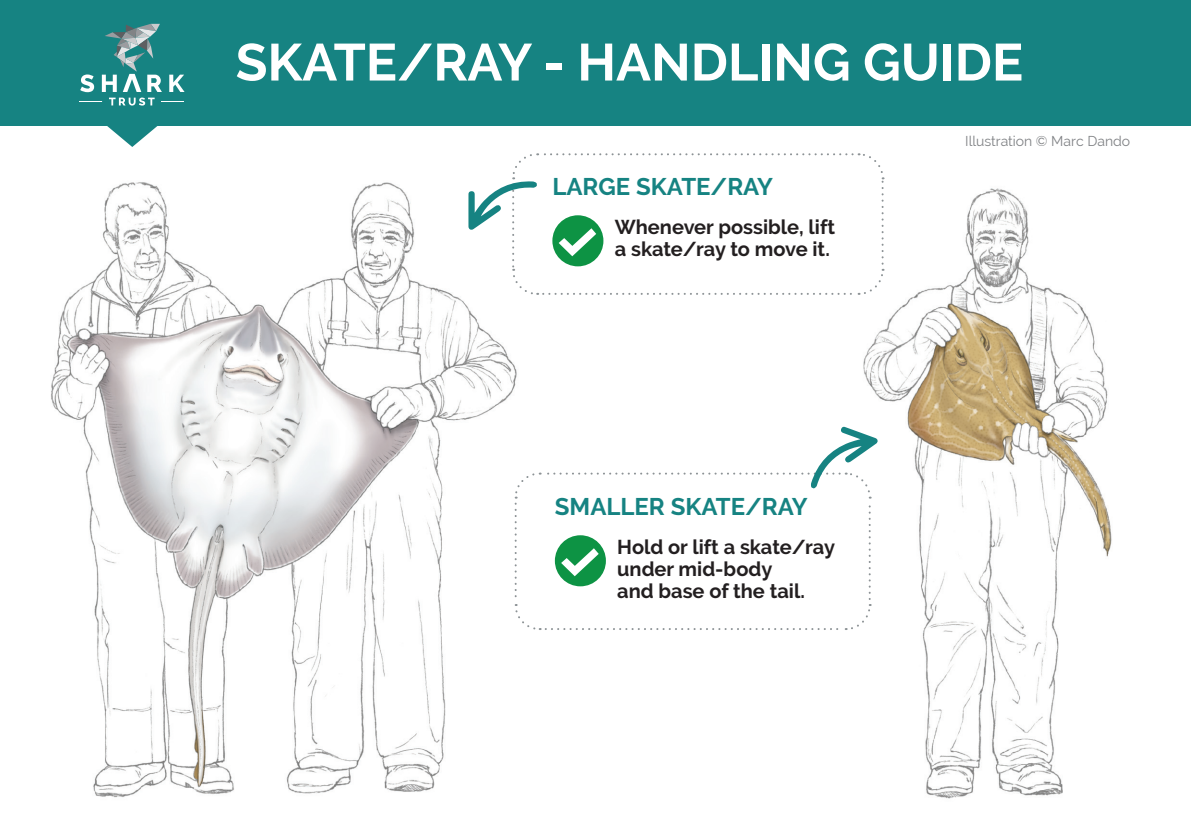
<style>
.page{position:relative;width:1191px;height:840px;background:#fff}
.page>*{position:absolute;margin:0;border:0;box-sizing:border-box;transform-origin:0 0}
.t1{font:700 52px "Raleway";color:#fff}
.t2{font:700 24px "Raleway";color:#168382}
.t3{font:700 20px/22px "Raleway";color:#231f20}
.Capsule_length{font:14px "Raleway";color:#808285}
</style>
<div class="page">
<div style="left:0;top:0;width:1191px;height:126px;background:#168382"></div>
<svg style="left:79px;top:24px;width:106px;height:123px"></svg>
<img style="left:51px;top:182px;width:466px;height:616px">
<img style="left:863px;top:188px;width:249px;height:611px">
<svg style="left:468px;top:153px;width:416px;height:143px"></svg>
<svg style="left:513px;top:426px;width:365px;height:204px"></svg>
<p class="t1" style="left:236px;top:32px;width:789px">SKATE/RAY - HANDLING GUIDE</p>
<p class="t2" style="left:552px;top:173px;width:222px">LARGE SKATE/RAY</p>
<p class="t3" style="left:615px;top:216px;width:222px">Whenever possible, lift a skate/ray to move it.</p>
<p class="t2" style="left:555px;top:493px;width:254px">SMALLER SKATE/RAY</p>
<p class="t3" style="left:617px;top:536px;width:219px">Hold or lift a skate/ray under mid-body</p>
<p class="t3" style="left:617px;top:580px;width:189px">and base of the tail.</p>
<p class="Capsule_length" style="left:965px;top:133px;width:166px">Illustration © Marc Dando</p>
</div>
